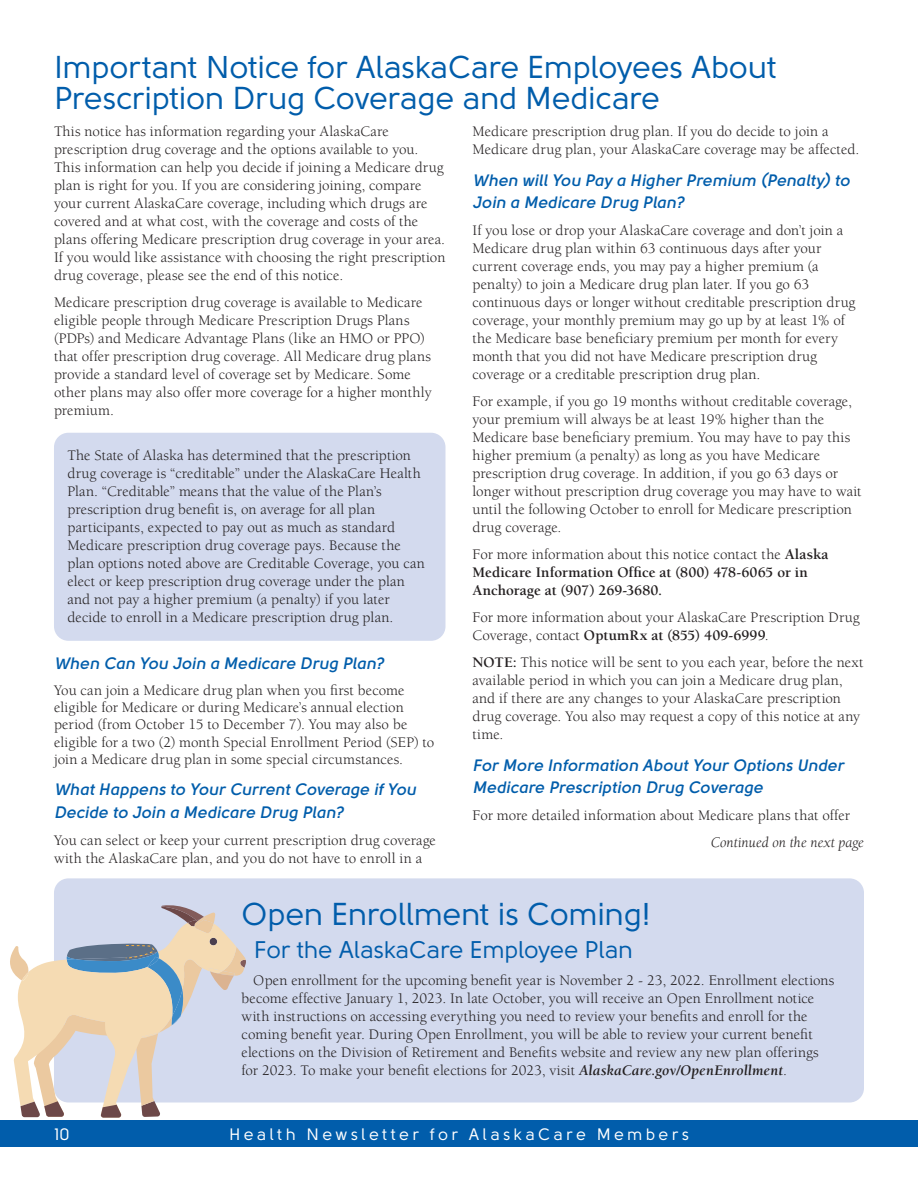
<style>
.page{position:relative;width:918px;height:1188px;background:#fff}
.page>*{position:absolute;margin:0;border:0;box-sizing:border-box;transform-origin:0 0}
.t1{font:31.5px/31.5px "Solomon Sans Normal";letter-spacing:-.01em;color:#015dab}
.t2{font:24px "Solomon Sans Normal";letter-spacing:-.01em;color:#015dab}
.t3{font:16.5px/22.5px "Solomon Sans Semi Bold Italic";color:#015dab}
.t4{font:16.5px "Solomon Sans Normal";letter-spacing:.2em;color:#fff}
.t5{font:15px/18px "Berkeley Std";letter-spacing:.005em;color:#231f20}
.t6{font:700 15px/18px "Berkeley Std";color:#231f20}
.t7{font:italic 15px "Berkeley Std";letter-spacing:.005em;color:#231f20}
.s1{font-weight:400}
.s2{font-weight:700}
.s3{font-weight:700;font-style:italic}
</style>
<div class="page">
<div style="left:0;top:1120px;width:918px;height:28px;background:#015dab"></div>
<div style="left:54px;top:433px;width:391px;height:208px;background:#d3daee;border-radius:14px"></div>
<div style="left:54px;top:878px;width:810px;height:224px;background:#d3daee;border-radius:14px"></div>
<svg style="left:10px;top:905px;width:237px;height:213px"></svg>
<h1 class="t1" style="left:54px;top:51px;width:724px">Important Notice for AlaskaCare Employees About<br>Prescription Drug Coverage and Medicare</h1>
<p class="t5" style="left:54px;top:123px;width:393px">This notice has information regarding your AlaskaCare prescription drug coverage and the options available to you.<br>This information can help you decide if joining a Medicare drug plan is right for you. If you are considering joining, compare your current AlaskaCare coverage, including which drugs are covered and at what cost, with the coverage and costs of the plans offering Medicare prescription drug coverage in your area.<br>If you would like assistance with choosing the right prescription drug coverage, please see the end of this notice.</p>
<p class="t5" style="left:54px;top:294px;width:379px">Medicare prescription drug coverage is available to Medicare eligible people through Medicare Prescription Drugs Plans (PDPs) and Medicare Advantage Plans (like an HMO or PPO) that offer prescription drug coverage. All Medicare drug plans provide a standard level of coverage set by Medicare. Some other plans may also offer more coverage for a higher monthly premium.</p>
<p class="t5" style="left:68px;top:447px;width:359px">The State of Alaska has determined that the prescription drug coverage is “creditable” under the AlaskaCare Health Plan. “Creditable” means that the value of the Plan’s prescription drug benefit is, on average for all plan participants, expected to pay out as much as standard Medicare prescription drug coverage pays. Because the plan options noted above are Creditable Coverage, you can elect or keep prescription drug coverage under the plan and not pay a higher premium (a penalty) if you later decide to enroll in a Medicare prescription drug plan.</p>
<p class="t3" style="left:54px;top:652px;width:332px">When Can You Join a Medicare Drug Plan?</p>
<p class="t5" style="left:54px;top:682px;width:382px;line-height:17.2px">You can join a Medicare drug plan when you first become eligible for Medicare or during Medicare’s annual election period (from October 15 to December 7). You may also be eligible for a two (2) month Special Enrollment Period (SEP) to join a Medicare drug plan in some special circumstances.</p>
<p class="t3" style="left:54px;top:778px;width:364px">What Happens to Your Current Coverage if You<br>Decide to Join a Medicare Drug Plan?</p>
<p class="t5" style="left:54px;top:831px;width:383px">You can select or keep your current prescription drug coverage with the AlaskaCare plan, and you do not have to enroll in a</p>
<p class="t5" style="left:472px;top:123px;width:388px">Medicare prescription drug plan. If you do decide to join a<br>Medicare drug plan, your AlaskaCare coverage may be affected.</p>
<p class="t3" style="left:472px;top:169px;width:379px">When will You Pay a Higher Premium (Penalty) to<br>Join a Medicare Drug Plan?</p>
<p class="t5" style="left:472px;top:222px;width:385px">If you lose or drop your AlaskaCare coverage and don’t join a Medicare drug plan within 63 continuous days after your current coverage ends, you may pay a higher premium (a penalty) to join a Medicare drug plan later. If you go 63 continuous days or longer without creditable prescription drug coverage, your monthly premium may go up by at least 1% of the Medicare base beneficiary premium per month for every month that you did not have Medicare prescription drug coverage or a creditable prescription drug plan.</p>
<p class="t5" style="left:472px;top:393px;width:391px">For example, if you go 19 months without creditable coverage, your premium will always be at least 19% higher than the Medicare base beneficiary premium. You may have to pay this higher premium (a penalty) as long as you have Medicare prescription drug coverage. In addition, if you go 63 days or longer without prescription drug coverage you may have to wait until the following October to enroll for Medicare prescription drug coverage.</p>
<p class="t6" style="left:472px;top:546px;width:358px"><span class="s1">For more information about this notice contact the</span> Alaska<br>Medicare Information Office at (800) 478-6065 or in<br>Anchorage at (907) 269-3680.</p>
<p class="t5" style="left:472px;top:609px;width:389px">For more information about your AlaskaCare Prescription Drug<br>Coverage, contact <span class="s2">OptumRx at (855) 409-6999</span>.</p>
<p class="t5" style="left:472px;top:654px;width:393px"><span class="s2">NOTE:</span> This notice will be sent to you each year, before the next available period in which you can join a Medicare drug plan, and if there are any changes to your AlaskaCare prescription drug coverage. You also may request a copy of this notice at any time.</p>
<p class="t3" style="left:472px;top:754px;width:373px">For More Information About Your Options Under<br>Medicare Prescription Drug Coverage</p>
<p class="t5" style="left:472px;top:807px;width:379px">For more detailed information about Medicare plans that offer</p>
<p class="t7" style="left:711px;top:834px;width:155px">Continued on the next page</p>
<h1 class="t1" style="left:242px;top:899px;width:411px">Open Enrollment is Coming!</h1>
<h2 class="t2" style="left:254px;top:936px;width:380px">For the AlaskaCare Employee Plan</h2>
<p class="t5" style="left:242px;top:972px;width:594px;text-indent:12px">Open enrollment for the upcoming benefit year is November 2 - 23, 2022. Enrollment elections become effective January 1, 2023. In late October, you will receive an Open Enrollment notice with instructions on accessing everything you need to review your benefits and enroll for the coming benefit year. During Open Enrollment, you will be able to review your current benefit elections on the Division of Retirement and Benefits website and review any new plan offerings for 2023. To make your benefit elections for 2023, visit <span class="s3">AlaskaCare.gov/OpenEnrollment</span>.</p>
<p class="t4" style="left:54px;top:1125px;width:17px">10</p>
<p class="t4" style="left:229px;top:1125px;width:461px">Health Newsletter for AlaskaCare Members</p>
</div>
